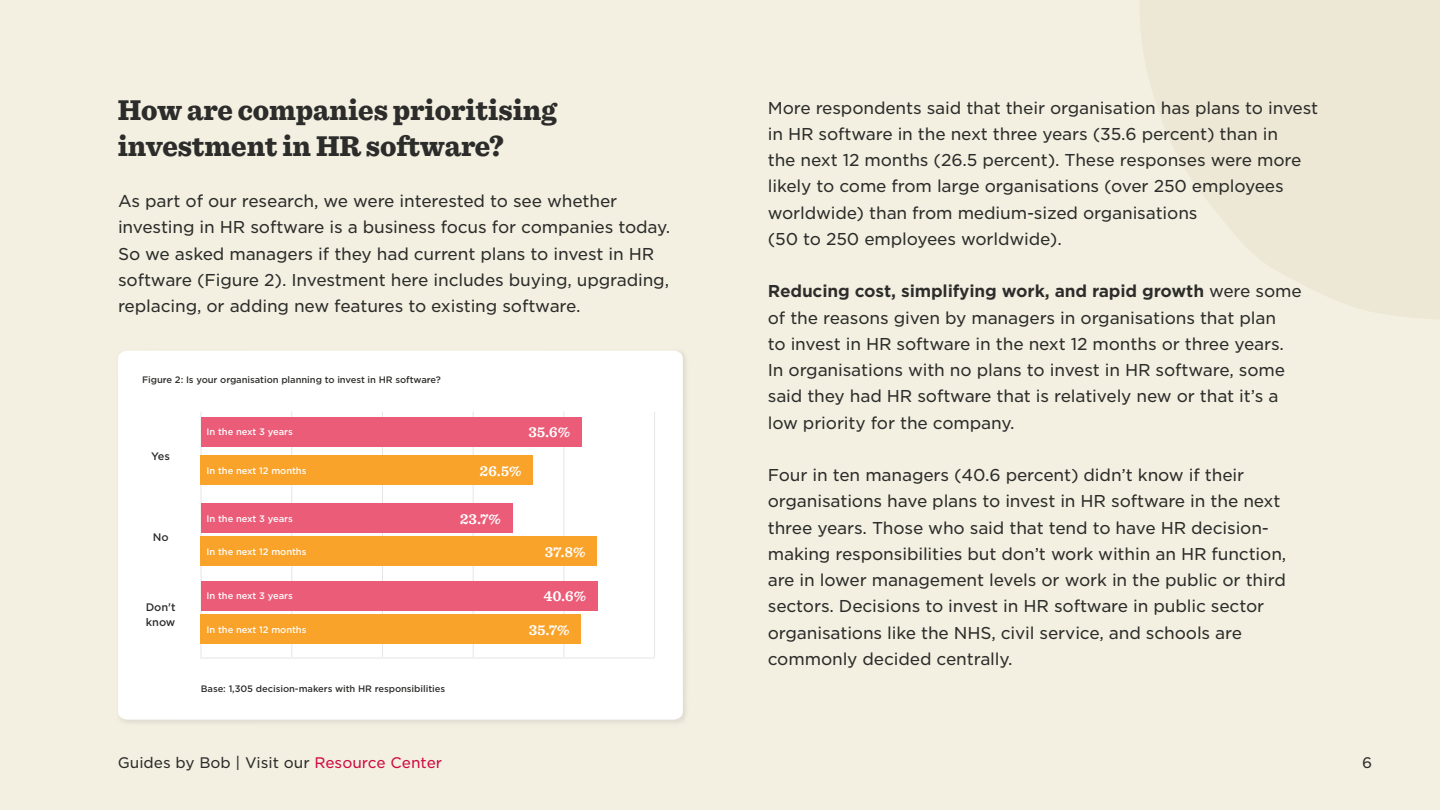
<style>
.page{position:relative;width:1440px;height:810px;background:#f3f0e2}
.page>*{position:absolute;margin:0;border:0;box-sizing:border-box;transform-origin:0 0}
.t1{font:900 30px/36px "Sentinel";color:#2c2c2a;scale:.95 1}
.t2{font:16.5px/26.2px "Gotham S Sm";letter-spacing:-.01em;color:#2c2c2a}
.t3{font:14.7px "Gotham S Sm";color:#2c2c2a}
.t4{font:700 13.95px "Sentinel S Sm";letter-spacing:-.01em;color:#fff}
.t5{font:500 10.5px/15.8px "Gotham S Sm";letter-spacing:-.01em;color:#2c2c2a}
.t6{font:500 9px "Gotham S Sm";letter-spacing:-.01em;color:#2c2c2a}
.t7{font:500 9px "Gotham S Sm";letter-spacing:-.01em;color:#fff}
.s1{font-weight:700}
.s2{color:#cf0b3e}
</style>
<div class="page">
<svg style="left:1140px;top:0;width:300px;height:319px;fill:#ede8d5"></svg>
<div style="left:116px;top:348px;width:574px;height:379px;background:#000;opacity:.08"></div>
<div style="left:118px;top:351px;width:565px;height:369px;background:#fff"></div>
<hr style="left:201px;top:411px;width:1px;height:246px;background:#e7e5e6">
<hr style="left:292px;top:411px;width:1px;height:246px;background:#e7e5e6">
<hr style="left:382px;top:411px;width:1px;height:246px;background:#e7e5e6">
<hr style="left:473px;top:411px;width:1px;height:246px;background:#e7e5e6">
<hr style="left:654px;top:411px;width:1px;height:246px;background:#e7e5e6">
<hr style="left:564px;top:411px;width:1px;height:246px;background:#e7e5e6">
<hr style="left:200px;top:658px;width:455px;height:1px;background:#e7e5e6">
<div style="left:201px;top:417px;width:381px;height:30px;background:#eb5c78"></div>
<div style="left:201px;top:503px;width:311px;height:30px;background:#eb5c78"></div>
<div style="left:201px;top:581px;width:397px;height:30px;background:#eb5c78"></div>
<div style="left:201px;top:455px;width:332px;height:30px;background:#faa32b"></div>
<div style="left:201px;top:536px;width:396px;height:30px;background:#faa32b"></div>
<div style="left:201px;top:614px;width:380px;height:30px;background:#faa32b"></div>
<h1 class="t1" style="left:118px;top:92px;width:464px">How are companies prioritising investment in HR software?</h1>
<p class="t2" style="left:768px;top:94px;width:552px">More respondents said that their organisation has plans to invest in HR software in the next three years (35.6 percent) than in<br>the next 12 months (26.5 percent .) These responses were more likely to come from large organisations (over 250 employees worldwide) than from medium-sized organisations<br>(50 to 250 employees worldwide .(</p>
<p class="t2" style="left:768px;top:278px;width:536px"><span class="s1">Reducing cost, simplifying work, and rapid growth</span> were some of the reasons given by managers in organisations that plan<br>to invest in HR software in the next 12 months or three years.<br>In organisations with no plans to invest in HR software, some said they had HR software that is relatively new or that i t as’ low priority for the company.</p>
<p class="t2" style="left:768px;top:462px;width:514px">Four in ten managers (40.6 percent) didn t’ know if their organisations have plans to invest in HR software in the next</p>
<p class="t2" style="left:768px;top:540px;width:520px">making responsibilities but don t’ work within an HR function,</p>
<p class="t2" style="left:118px;top:188px;width:554px">As part of our research, we were interested to see whether investing in HR software is a business focus for companies today.<br>So we asked managers if they had current plans to invest in HR software (Figure 2 .) Investment here includes buying, upgrading, replacing, or adding new features to existing software.</p>
<p class="t6" style="left:142px;top:373px;width:300px">Figure 2: Is your organisation planning to invest in HR software?</p>
<p class="t4" style="left:528px;top:421px;width:43px">35.6%</p>
<p class="t7" style="left:207px;top:426px;width:88px">In the next 3 years</p>
<p class="t5" style="left:151px;top:448px;width:20px">Yes</p>
<p class="t4" style="left:479px;top:460px;width:44px">26.5%</p>
<p class="t7" style="left:207px;top:465px;width:101px">In the next 12 months</p>
<p class="t4" style="left:460px;top:507px;width:43px">23.7%</p>
<p class="t7" style="left:207px;top:512px;width:88px">In the next 3 years</p>
<p class="t2" style="left:768px;top:514px;width:503px">three years. Those who said that tend to have HR decision-</p>
<p class="t2" style="left:768px;top:567px;width:520px">are in lower management levels or work in the public or third sectors. Decisions to invest in HR software in public sector organisations like the NHS, civil service, and schools are commonly decided centrally.</p>
<p class="t5" style="left:153px;top:529px;width:17px">No</p>
<p class="t4" style="left:545px;top:540px;width:42px">37.8%</p>
<p class="t7" style="left:207px;top:545px;width:101px">In the next 12 months</p>
<p class="t4" style="left:543px;top:585px;width:44px">40.6%</p>
<p class="t7" style="left:207px;top:590px;width:88px">In the next 3 years</p>
<p class="t5" style="left:146px;top:599px;width:31px">Don t' know</p>
<p class="t4" style="left:529px;top:618px;width:42px">35.7%</p>
<p class="t7" style="left:207px;top:623px;width:101px">In the next 12 months</p>
<p class="t6" style="left:201px;top:682px;width:246px">Base: 1,305 decision-makers with HR responsibilities</p>
<p class="t3" style="left:118px;top:753px;width:326px">Guides by Bob | Visit our <span class="s2">Resource Center</span></p>
<p class="t3" style="left:1362px;top:753px;width:12px">6</p>
</div>
